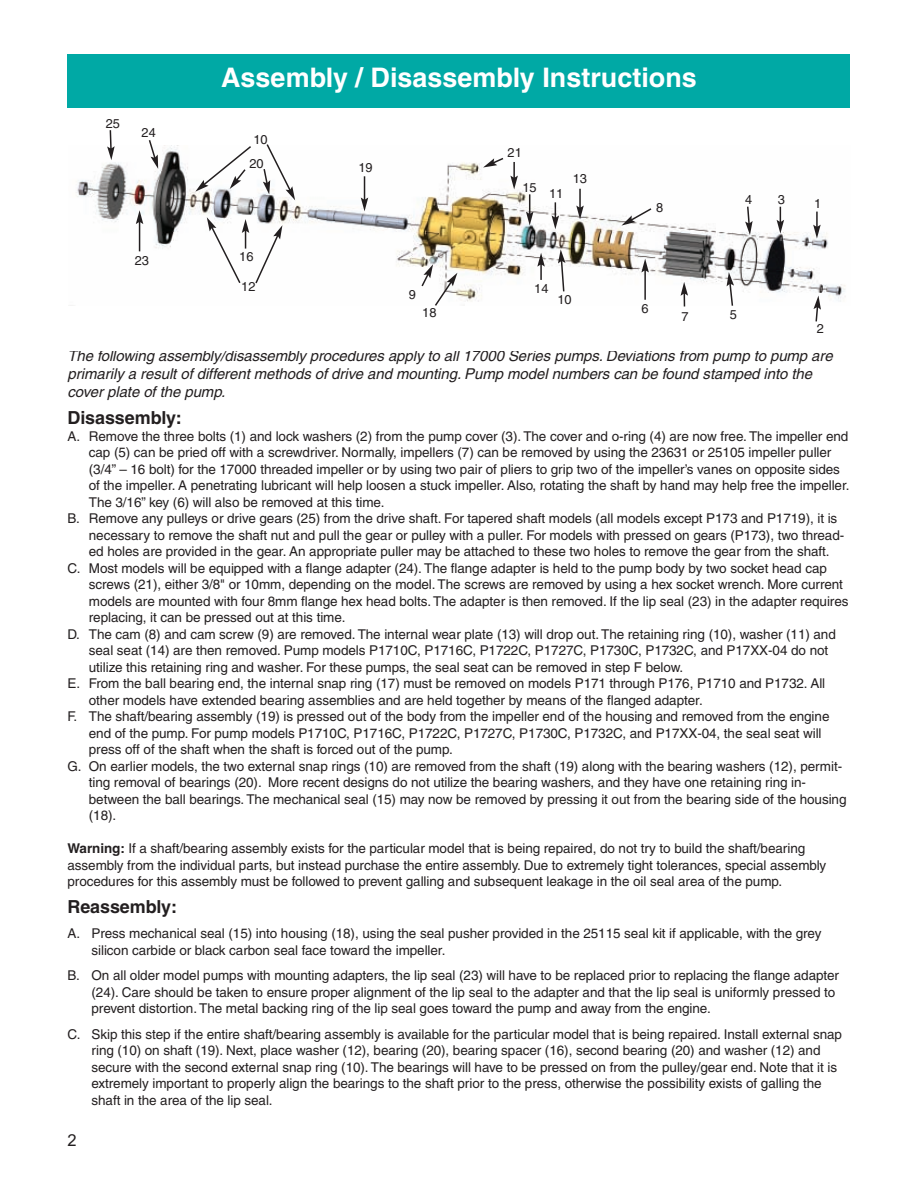
<style>
.page{position:relative;width:918px;height:1188px;background:#fff}
.page>*{position:absolute;margin:0;border:0;box-sizing:border-box;transform-origin:0 0}
.t1{font:700 27px "Helvetica";color:#fff}
.t2{font:700 18px "Helvetica";letter-spacing:-.005em;color:#231f20}
.t3{font:16.5px "Arial";color:#231f20}
.t4{font:italic 15px/18px "Helvetica";letter-spacing:-.005em;color:#231f20}
.t5{font:13.5px/16.5px "Helvetica";letter-spacing:-.005em;color:#231f20}
.t6{font:12.9px "Helvetica";color:#231f20}
.s1{font-weight:700}
</style>
<div class="page">
<div style="left:68px;top:54px;width:782px;height:54px;background:#00a9a5"></div>
<img style="left:70px;top:147px;width:776px;height:159px">
<svg style="left:148px;top:140px;width:10px;height:29px"></svg>
<hr style="left:139px;top:221px;width:1px;height:30px;background:#231f20">
<svg style="left:136px;top:210px;width:7px;height:14px"></svg>
<svg style="left:107px;top:130px;width:8px;height:108px"></svg>
<svg style="left:195px;top:146px;width:58px;height:46px"></svg>
<svg style="left:262px;top:144px;width:33px;height:56px"></svg>
<svg style="left:207px;top:217px;width:75px;height:68px"></svg>
<svg style="left:361px;top:176px;width:7px;height:35px"></svg>
<svg style="left:483px;top:157px;width:35px;height:32px"></svg>
<svg style="left:526px;top:194px;width:7px;height:32px"></svg>
<svg style="left:576px;top:189px;width:8px;height:30px"></svg>
<svg style="left:537px;top:253px;width:8px;height:27px"></svg>
<svg style="left:558px;top:249px;width:7px;height:44px"></svg>
<svg style="left:552px;top:202px;width:7px;height:27px"></svg>
<svg style="left:681px;top:282px;width:7px;height:25px"></svg>
<svg style="left:621px;top:207px;width:32px;height:19px"></svg>
<hr style="left:644px;top:270px;width:2px;height:30px;background:#231f20">
<svg style="left:641px;top:259px;width:8px;height:14px"></svg>
<svg style="left:727px;top:272px;width:7px;height:34px"></svg>
<svg style="left:777px;top:207px;width:7px;height:27px"></svg>
<svg style="left:814px;top:296px;width:7px;height:26px"></svg>
<svg style="left:813px;top:212px;width:8px;height:27px"></svg>
<svg style="left:745px;top:205px;width:8px;height:30px"></svg>
<svg style="left:420px;top:264px;width:37px;height:42px"></svg>
<p class="t6" style="left:106px;top:119px;width:16px">25</p>
<p class="t6" style="left:142px;top:128px;width:16px">24</p>
<p class="t6" style="left:135px;top:256px;width:16px">23</p>
<h1 class="t1" style="left:221px;top:67px;width:477px">Assembly / Disassembly Instructions</h1>
<p class="t6" style="left:253px;top:135px;width:16px">10</p>
<p class="t6" style="left:249px;top:159px;width:16px">20</p>
<p class="t6" style="left:239px;top:252px;width:16px">16</p>
<p class="t6" style="left:241px;top:281px;width:16px">12</p>
<p class="t6" style="left:359px;top:163px;width:16px">19</p>
<p class="t6" style="left:409px;top:289px;width:9px">9</p>
<p class="t6" style="left:422px;top:308px;width:16px">18</p>
<p class="t6" style="left:508px;top:147px;width:16px">21</p>
<p class="t6" style="left:522px;top:183px;width:16px">15</p>
<p class="t6" style="left:549px;top:189px;width:16px">11</p>
<p class="t6" style="left:573px;top:174px;width:16px">13</p>
<p class="t6" style="left:534px;top:284px;width:16px">14</p>
<p class="t6" style="left:558px;top:295px;width:16px">10</p>
<p class="t6" style="left:656px;top:202px;width:9px">8</p>
<p class="t6" style="left:642px;top:304px;width:9px">6</p>
<p class="t6" style="left:682px;top:311px;width:9px">7</p>
<p class="t6" style="left:745px;top:195px;width:9px">4</p>
<p class="t6" style="left:814px;top:199px;width:9px">1</p>
<p class="t6" style="left:778px;top:195px;width:9px">3</p>
<p class="t6" style="left:730px;top:309px;width:9px">5</p>
<p class="t6" style="left:817px;top:323px;width:9px">2</p>
<p class="t4" style="left:68px;top:348px;width:767px">The following assembly/disassembly procedures apply to all 17000 Series pumps. Deviations from pump to pump are primarily a result of different methods of drive and mounting. Pump model numbers can be found stamped into the cover plate of the pump.</p>
<h2 class="t2" style="left:68px;top:411px;width:116px">Disassembly:</h2>
<p class="t5" style="left:68px;top:429px;width:782px">A. Remove the three bolts (1) and lock washers (2) from the pump cover (3). The cover and o-ring (4) are now free. The impeller end</p>
<p class="t5" style="left:89px;top:445px;width:744px">cap (5) can be pried off with a screwdriver. Normally, impellers (7) can be removed by using the 23631 or 25105 impeller puller</p>
<p class="t5" style="left:89px;top:462px;width:753px">(3/4” – 16 bolt) for the 17000 threaded impeller or by using two pair of pliers to grip two of the impeller’s vanes on opposite sides</p>
<p class="t5" style="left:89px;top:478px;width:762px">of the impeller. A penetrating lubricant will help loosen a stuck impeller. Also, rotating the shaft by hand may help free the impeller.</p>
<p class="t5" style="left:89px;top:495px;width:297px">The 3/16” key (6) will also be removed at this time.</p>
<p class="t5" style="left:68px;top:511px;width:771px">B. Remove any pulleys or drive gears (25) from the drive shaft. For tapered shaft models (all models except P173 and P1719), it is</p>
<p class="t5" style="left:89px;top:528px;width:757px">necessary to remove the shaft nut and pull the gear or pulley with a puller. For models with pressed on gears (P173), two thread-</p>
<p class="t5" style="left:89px;top:544px;width:742px">ed holes are provided in the gear. An appropriate puller may be attached to these two holes to remove the gear from the shaft.</p>
<p class="t5" style="left:68px;top:561px;width:761px">C. Most models will be equipped with a flange adapter (24). The flange adapter is held to the pump body by two socket head cap</p>
<p class="t5" style="left:89px;top:577px;width:756px">screws (21), either 3/8" or 10mm, depending on the model. The screws are removed by using a hex socket wrench. More current</p>
<p class="t5" style="left:89px;top:594px;width:761px">models are mounted with four 8mm flange hex head bolts. The adapter is then removed. If the lip seal (23) in the adapter requires</p>
<p class="t5" style="left:89px;top:610px;width:258px">replacing, it can be pressed out at this time.</p>
<p class="t5" style="left:68px;top:627px;width:770px">D. The cam (8) and cam screw (9) are removed. The internal wear plate (13) will drop out. The retaining ring (10), washer (11) and</p>
<p class="t5" style="left:89px;top:643px;width:741px">seal seat (14) are then removed. Pump models P1710C, P1716C, P1722C, P1727C, P1730C, P1732C, and P17XX-04 do not</p>
<p class="t5" style="left:89px;top:660px;width:596px">utilize this retaining ring and washer. For these pumps, the seal seat can be removed in step F below.</p>
<p class="t5" style="left:68px;top:676px;width:759px">E. From the ball bearing end, the internal snap ring (17) must be removed on models P171 through P176, P1710 and P1732. All</p>
<p class="t5" style="left:89px;top:693px;width:616px">other models have extended bearing assemblies and are held together by means of the flanged adapter.</p>
<p class="t5" style="left:68px;top:709px;width:764px">F. The shaft/bearing assembly (19) is pressed out of the body from the impeller end of the housing and removed from the engine</p>
<p class="t5" style="left:89px;top:726px;width:734px">end of the pump. For pump models P1710C, P1716C, P1722C, P1727C, P1730C, P1732C, and P17XX-04, the seal seat will</p>
<p class="t5" style="left:89px;top:742px;width:366px">press off of the shaft when the shaft is forced out of the pump.</p>
<p class="t5" style="left:68px;top:759px;width:776px">G. On earlier models, the two external snap rings (10) are removed from the shaft (19) along with the bearing washers (12), permit-</p>
<p class="t5" style="left:89px;top:775px;width:719px">ting removal of bearings (20). More recent designs do not utilize the bearing washers, and they have one retaining ring in-</p>
<p class="t5" style="left:89px;top:792px;width:759px">between the ball bearings. The mechanical seal (15) may now be removed by pressing it out from the bearing side of the housing</p>
<p class="t5" style="left:89px;top:808px;width:29px">(18).</p>
<p class="t5" style="left:68px;top:841px;width:760px"><span class="s1">Warning:</span> If a shaft/bearing assembly exists for the particular model that is being repaired, do not try to build the shaft/bearing assembly from the individual parts, but instead purchase the entire assembly. Due to extremely tight tolerances, special assembly procedures for this assembly must be followed to prevent galling and subsequent leakage in the oil seal area of the pump.</p>
<h2 class="t2" style="left:68px;top:899px;width:111px">Reassembly:</h2>
<p class="t5" style="left:92px;top:927px;width:732px;text-indent:-24px">A. Press mechanical seal (15) into housing (18), using the seal pusher provided in the 25115 seal kit if applicable, with the grey silicon carbide or black carbon seal face toward the impeller.</p>
<p class="t5" style="left:92px;top:969px;width:749px;text-indent:-24px">B. On all older model pumps with mounting adapters, the lip seal (23) will have to be replaced prior to replacing the flange adapter (24). Care should be taken to ensure proper alignment of the lip seal to the adapter and that the lip seal is uniformly pressed to prevent distortion. The metal backing ring of the lip seal goes toward the pump and away from the engine.</p>
<p class="t5" style="left:91px;top:1027px;width:752px;text-indent:-24px">C. Skip this step if the entire shaft/bearing assembly is available for the particular model that is being repaired. Install external snap ring (10) on shaft (19). Next, place washer (12), bearing (20), bearing spacer (16), second bearing (20) and washer (12) and secure with the second external snap ring (10). The bearings will have to be pressed on from the pulley/gear end. Note that it is extremely important to properly align the bearings to the shaft prior to the press, otherwise the possibility exists of galling the shaft in the area of the lip seal.</p>
<p class="t3" style="left:68px;top:1131px;width:11px">2</p>
</div>
